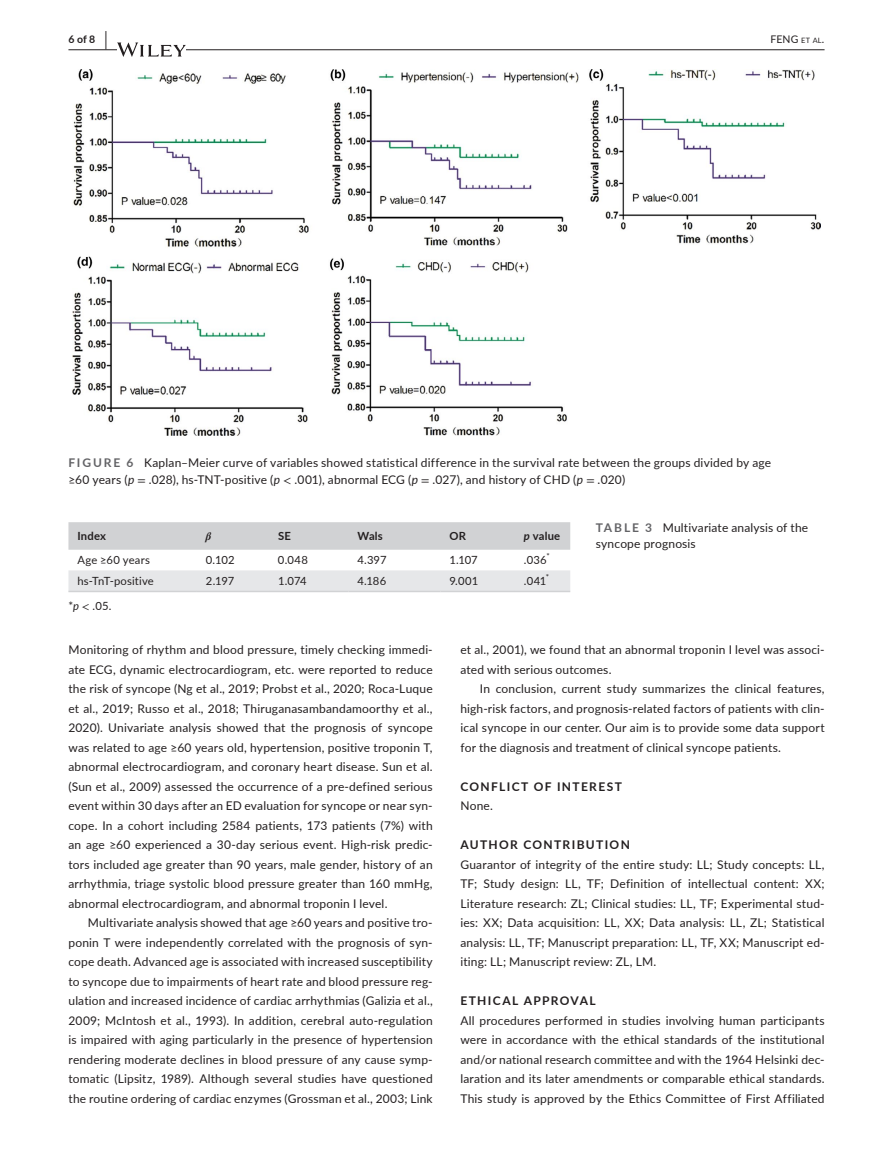
<style>
.page{position:relative;width:893px;height:1174px;background:#fff}
.page>*{position:absolute;margin:0;border:0;box-sizing:border-box;transform-origin:0 0}
.t1{font:12px/19.5px "Lato";letter-spacing:.015em;color:#231f20;text-align:justify}
.t2{font:700 12px "Lato";letter-spacing:.115em;color:#231f20}
.t3{font:11.25px "Lato";letter-spacing:.015em;color:#231f20}
.t4{font:700 11.25px "Lato";letter-spacing:.02em;color:#231f20}
.t5{font:italic 700 11.25px "STIX";color:#231f20}
.t6{font:10.5px "Lato";color:#231f20}
.t7{font:700 10.5px "Lato";color:#231f20}
.t8{font:7.8px "Lato";color:#231f20}
.s1{font-size:19.5px}
.s2{font-size:7.35px}
.s3{font-weight:700;color:#636366}
.s4{font-style:italic}
.s5{font-family:"STIX"}
</style>
<div class="page">
<hr style="left:68px;top:49px;width:756px;height:1px;background:#231f20">
<svg style="left:117px;top:42px;width:69px;height:15px"></svg>
<img style="left:72px;top:69px;width:749px;height:366px">
<svg style="left:68px;top:522px;width:502px;height:28px"></svg>
<div style="left:68px;top:570px;width:502px;height:20px;background:#e6e7e9"></div>
<hr style="left:68px;top:590px;width:129px;height:2px;background:#d1d2d4">
<hr style="left:197px;top:590px;width:72px;height:2px;background:#d1d2d4">
<hr style="left:269px;top:590px;width:79px;height:2px;background:#d1d2d4">
<hr style="left:348px;top:590px;width:92px;height:2px;background:#d1d2d4">
<hr style="left:440px;top:590px;width:75px;height:2px;background:#d1d2d4">
<hr style="left:515px;top:590px;width:55px;height:2px;background:#d1d2d4">
<p class="t7" style="left:68px;top:31px;width:40px">6 of 8 <span class="s1">|</span></p>
<p class="t6" style="left:770px;top:31px;width:56px">FENG <span class="s2">et al</span>.</p>
<p class="t1" style="left:68px;top:454px;width:704px;line-height:16.5px"><span class="s3">FIGURE 6</span> Kaplan–Meier curve of variables showed statistical difference in the survival rate between the groups divided by age ≥60 years (<span class="s4">p</span> <span class="s5">=</span> .028), hs-TNT-positive (<span class="s4">p</span> <span class="s5">&lt;</span> .001), abnormal ECG (<span class="s4">p</span> <span class="s5">=</span> .027), and history of CHD (<span class="s4">p</span> <span class="s5">=</span> .020)</p>
<p class="t4" style="left:77px;top:528px;width:30px">Index</p>
<p class="t5" style="left:206px;top:529px;width:7px">β</p>
<p class="t4" style="left:278px;top:528px;width:14px">SE</p>
<p class="t4" style="left:357px;top:528px;width:27px">Wals</p>
<p class="t4" style="left:449px;top:528px;width:18px">OR</p>
<p class="t4" style="left:524px;top:528px;width:38px"><span class="s4">p</span> value</p>
<p class="t3" style="left:77px;top:552px;width:74px">Age ≥60 years</p>
<p class="t3" style="left:206px;top:552px;width:30px">0.102</p>
<p class="t3" style="left:278px;top:552px;width:31px">0.048</p>
<p class="t3" style="left:357px;top:552px;width:31px">4.397</p>
<p class="t3" style="left:449px;top:552px;width:30px">1.107</p>
<p class="t3" style="left:524px;top:552px;width:24px">.036</p>
<p class="t8" style="left:546px;top:551px;width:5px">*</p>
<p class="t8" style="left:546px;top:572px;width:5px">*</p>
<p class="t3" style="left:77px;top:573px;width:78px">hs-TnT-positive</p>
<p class="t3" style="left:206px;top:573px;width:30px">2.197</p>
<p class="t3" style="left:278px;top:573px;width:30px">1.074</p>
<p class="t3" style="left:357px;top:573px;width:30px">4.186</p>
<p class="t3" style="left:449px;top:573px;width:30px">9.001</p>
<p class="t3" style="left:524px;top:573px;width:24px">.041</p>
<p class="t3" style="left:68px;top:598px;width:44px">*<span class="s4">p</span> <span class="s5">&lt;</span> .05.</p>
<p class="t1" style="left:596px;top:519px;width:214px;line-height:16.5px"><span class="s3">TABLE 3</span> Multivariate analysis of the syncope prognosis</p>
<p class="t1" style="left:68px;top:639px;width:366px">Monitoring of rhythm and blood pressure, timely checking immedi&shy;ate ECG, dynamic electrocardiogram, etc. were reported to reduce the risk of syncope (Ng et al., 2019; Probst et al., 2020; Roca-Luque et al., 2019; Russo et al., 2018; Thiruganasambandamoorthy et al., 2020). Univariate analysis showed that the prognosis of syncope was related to age ≥60 years old, hypertension, positive troponin T, abnormal electrocardiogram, and coronary heart disease. Sun et al. (Sun et al., 2009) assessed the occurrence of a pre-defined serious event within 30 days after an ED evaluation for syncope or near syn&shy;cope. In a cohort including 2584 patients, 173 patients (7%) with an age ≥60 experienced a 30-day serious event. High-risk predic&shy;tors included age greater than 90 years, male gender, history of an arrhythmia, triage systolic blood pressure greater than 160 mmHg, abnormal electrocardiogram, and abnormal troponin I level.</p>
<p class="t1" style="left:68px;top:912px;width:366px;text-indent:19px">Multivariate analysis showed that age ≥60 years and positive tro&shy;ponin T were independently correlated with the prognosis of syn&shy;cope death. Advanced age is associated with increased susceptibility to syncope due to impairments of heart rate and blood pressure reg&shy;ulation and increased incidence of cardiac arrhythmias (Galizia et al., 2009; McIntosh et al., 1993). In addition, cerebral auto-regulation is impaired with aging particularly in the presence of hypertension rendering moderate declines in blood pressure of any cause symp&shy;tomatic (Lipsitz, 1989). Although several studies have questioned the routine ordering of cardiac enzymes (Grossman et al., 2003; Link</p>
<p class="t1" style="left:460px;top:639px;width:366px">et al., 2001), we found that an abnormal troponin I level was associ&shy;ated with serious outcomes.</p>
<p class="t1" style="left:460px;top:678px;width:366px;text-indent:20px">In conclusion, current study summarizes the clinical features, high-risk factors, and prognosis-related factors of patients with clin&shy;ical syncope in our center. Our aim is to provide some data support for the diagnosis and treatment of clinical syncope patients.</p>
<p class="t2" style="left:460px;top:777px;width:163px">CONFLICT OF INTEREST</p>
<p class="t1" style="left:460px;top:795px;width:34px">None.</p>
<p class="t2" style="left:460px;top:836px;width:171px">AUTHOR CONTRIBUTION</p>
<p class="t1" style="left:460px;top:854px;width:366px">Guarantor of integrity of the entire study: LL; Study concepts: LL, TF; Study design: LL, TF; Definition of intellectual content: XX; Literature research: ZL; Clinical studies: LL, TF; Experimental stud&shy;ies: XX; Data acquisition: LL, XX; Data analysis: LL, ZL; Statistical analysis: LL, TF; Manuscript preparation: LL, TF, XX; Manuscript ed&shy;iting: LL; Manuscript review: ZL, LM.</p>
<p class="t2" style="left:460px;top:992px;width:137px">ETHICAL APPROVAL</p>
<p class="t1" style="left:460px;top:1010px;width:366px">All procedures performed in studies involving human participants were in accordance with the ethical standards of the institutional and/or national research committee and with the 1964 Helsinki dec&shy;laration and its later amendments or comparable ethical standards.<br>This study is approved by the Ethics Committee of First Affiliated</p>
</div>
